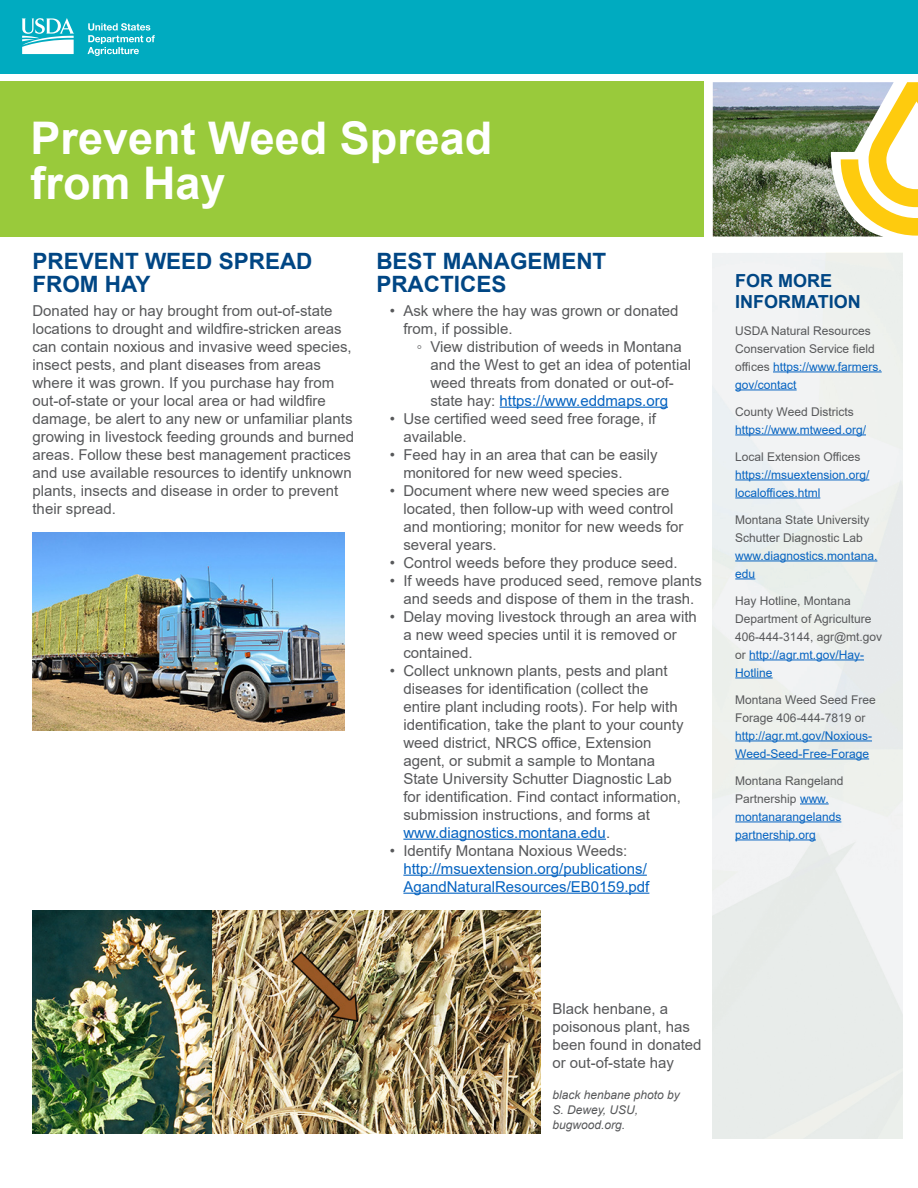
<style>
.page{position:relative;width:918px;height:1188px;background:#fff}
.page>*{position:absolute;margin:0;border:0;box-sizing:border-box;transform-origin:0 0}
.t1{font:700 45px "Arial";color:#fff}
.t2{font:700 22.5px/22.5px "Arial";color:#004684}
.t3{font:700 18px/21px "Arial";color:#004684}
.Body_Text{font:15px/18px "Arial";color:#57585a}
.t4{font:15px/18px "Arial";color:#0563c1}
.Sidebar_Text{font:12px/18px "Arial";color:#0563c1}
.Sidebar_Text-2{font:12px/18px "Arial";color:#57585a}
.t5{font:italic 12px/15px "Arial";color:#57585a}
.s1{color:#0563c1}
.s2{color:#57585a}
</style>
<div class="page">
<div style="left:713px;top:253px;width:190px;height:885px;background:#edf0ec"></div>
<div style="left:0;top:0;width:918px;height:74px;background:#00abc0"></div>
<div style="left:0;top:82px;width:704px;height:155px;background:#99ca3b"></div>
<hr style="left:773px;top:372px;width:109px;height:1px;background:#0563c1">
<hr style="left:735px;top:390px;width:62px;height:1px;background:#0563c1">
<hr style="left:735px;top:435px;width:131px;height:1px;background:#0563c1">
<hr style="left:735px;top:480px;width:134px;height:1px;background:#0563c1">
<hr style="left:735px;top:498px;width:85px;height:1px;background:#0563c1">
<hr style="left:735px;top:561px;width:142px;height:1px;background:#0563c1">
<svg style="left:735px;top:579px;width:20px;height:1px"></svg>
<hr style="left:749px;top:660px;width:115px;height:1px;background:#0563c1">
<hr style="left:735px;top:678px;width:38px;height:1px;background:#0563c1">
<hr style="left:735px;top:741px;width:137px;height:1px;background:#0563c1">
<hr style="left:735px;top:759px;width:134px;height:1px;background:#0563c1">
<svg style="left:800px;top:804px;width:29px;height:1px"></svg>
<hr style="left:735px;top:822px;width:106px;height:1px;background:#0563c1">
<hr style="left:735px;top:840px;width:81px;height:1px;background:#0563c1">
<svg style="left:894px;top:82px;width:24px;height:154px"></svg>
<img style="left:713px;top:82px;width:181px;height:155px">
<img style="left:33px;top:532px;width:311px;height:198px">
<img style="left:32px;top:910px;width:508px;height:224px">
<hr style="left:500px;top:407px;width:168px;height:1px;background:#0563c1">
<hr style="left:403px;top:839px;width:203px;height:1px;background:#0563c1">
<hr style="left:403px;top:875px;width:244px;height:1px;background:#0563c1">
<hr style="left:403px;top:893px;width:246px;height:1px;background:#0563c1">
<svg style="left:22px;top:18px;width:52px;height:36px"></svg>
<svg style="left:88px;top:23px;width:67px;height:33px"></svg>
<h1 class="t1" style="left:31px;top:107px;width:463px">Prevent Weed Spread</h1>
<h1 class="t1" style="left:31px;top:152px;width:197px">from Hay</h1>
<h2 class="t2" style="left:32px;top:250px;width:282px">PREVENT WEED SPREAD<br>FROM HAY</h2>
<p class="Body_Text" style="left:32px;top:301px;width:323px">Donated hay or hay brought from out-of-state locations to drought and wildfire-stricken areas can contain noxious and invasive weed species, insect pests, and plant diseases from areas where it was grown. If you purchase hay from out-of-state or your local area or had wildfire damage, be alert to any new or unfamiliar plants growing in livestock feeding grounds and burned areas. Follow these best management practices and use available resources to identify unknown plants, insects and disease in order to prevent their spread.</p>
<h2 class="t2" style="left:376px;top:250px;width:231px">BEST MANAGEMENT<br>PRACTICES</h2>
<p class="Body_Text" style="left:403px;top:301px;width:277px">Ask where the hay was grown or donated from, if possible.</p>
<p class="Body_Text" style="left:430px;top:337px;width:262px">View distribution of weeds in Montana and the West to get an idea of potential weed threats from donated or out-of&shy;state hay: <span class="s1">https://www.eddmaps.org</span></p>
<p class="Body_Text" style="left:403px;top:409px;width:254px">Use certified weed seed free forage, if available.</p>
<p class="Body_Text" style="left:403px;top:445px;width:256px">Feed hay in an area that can be easily monitored for new weed species.</p>
<p class="Body_Text" style="left:403px;top:481px;width:282px">Document where new weed species are located, then follow-up with weed control and montioring; monitor for new weeds for several years.</p>
<p class="Body_Text" style="left:403px;top:553px;width:276px">Control weeds before they produce seed.</p>
<p class="Body_Text" style="left:403px;top:571px;width:300px">If weeds have produced seed, remove plants and seeds and dispose of them in the trash.</p>
<p class="Body_Text" style="left:403px;top:607px;width:295px">Delay moving livestock through an area with a new weed species until it is removed or contained.</p>
<p class="Body_Text" style="left:403px;top:661px;width:282px">Collect unknown plants, pests and plant diseases for identification (collect the entire plant including roots). For help with identification, take the plant to your county weed district, NRCS office, Extension agent, or submit a sample to Montana State University Schutter Diagnostic Lab for identification. Find contact information, submission instructions, and forms at</p>
<p class="t4" style="left:403px;top:823px;width:247px">www.diagnostics.montana.edu<span class="s2">.<br>Identify Montana Noxious Weeds: </span>http://msuextension.org/publications/ AgandNaturalResources/EB0159.pdf</p>
<p class="Body_Text" style="left:390px;top:301px;width:7px">•</p>
<p class="Body_Text" style="left:417px;top:337px;width:7px">◦</p>
<p class="Body_Text" style="left:390px;top:409px;width:7px">•</p>
<p class="Body_Text" style="left:390px;top:445px;width:7px">•</p>
<p class="Body_Text" style="left:390px;top:481px;width:7px">•</p>
<p class="Body_Text" style="left:390px;top:553px;width:7px">• •</p>
<p class="Body_Text" style="left:390px;top:607px;width:7px">•</p>
<p class="Body_Text" style="left:390px;top:661px;width:7px">•</p>
<p class="Body_Text" style="left:390px;top:841px;width:7px">•</p>
<h2 class="t3" style="left:735px;top:270px;width:127px">FOR MORE<br>INFORMATION</h2>
<p class="Sidebar_Text-2" style="left:735px;top:321px;width:148px">USDA Natural Resources<br>Conservation Service field offices <span class="s1">https://www.farmers. gov/contact</span></p>
<p class="Sidebar_Text" style="left:735px;top:402px;width:132px"><span class="s2">County Weed Districts </span>https://www.mtweed.org/</p>
<p class="Sidebar_Text" style="left:735px;top:447px;width:136px"><span class="s2">Local Extension Offices </span>https://msuextension.org/ localoffices.html</p>
<p class="Sidebar_Text-2" style="left:735px;top:510px;width:144px">Montana State University<br>Schutter Diagnostic Lab <span class="s1">www.diagnostics.montana. edu</span></p>
<p class="Sidebar_Text-2" style="left:735px;top:591px;width:148px">Hay Hotline, Montana<br>Department of Agriculture<br>406-444-3144, agr@mt.gov or <span class="s1">http://agr.mt.gov/Hay-<br>Hotline</span></p>
<p class="Sidebar_Text" style="left:735px;top:690px;width:142px"><span class="s2">Montana Weed Seed Free<br>Forage 406-444-7819 or </span>http://agr.mt.gov/Noxious-<br>Weed-Seed-Free-Forage</p>
<p class="Sidebar_Text" style="left:735px;top:771px;width:110px"><span class="s2">Montana Rangeland<br>Partnership</span> www. montanarangelands partnership.org</p>
<p class="Body_Text" style="left:552px;top:1000px;width:151px">Black henbane, a poisonous plant, has been found in donated or out-of-state hay</p>
<p class="t5" style="left:552px;top:1088px;width:129px">black henbane photo by<br>S. Dewey, USU, bugwood.org.</p>
</div>
